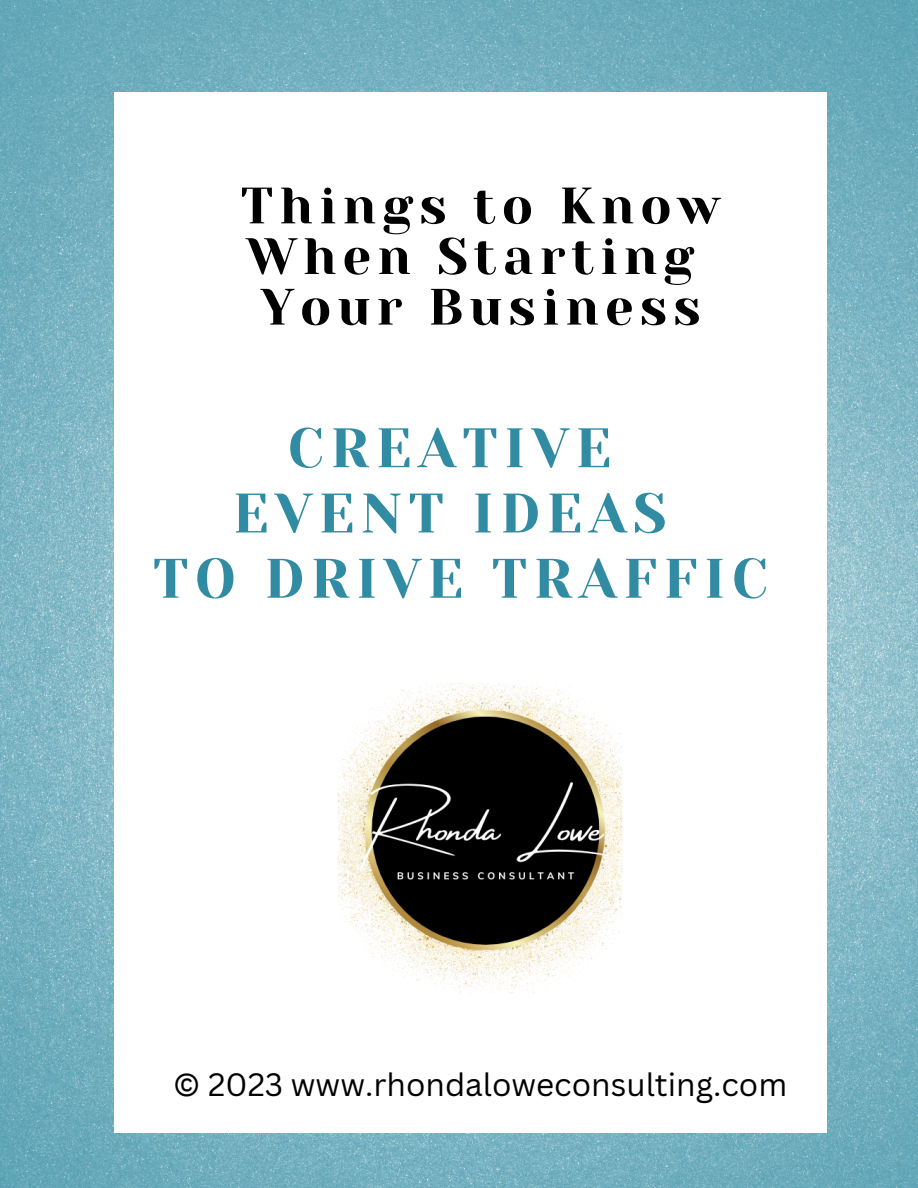
<style>
.page{position:relative;width:918px;height:1188px;background:#fff}
.page>*{position:absolute;margin:0;border:0;box-sizing:border-box;transform-origin:0 0}
.t1{font:55.5px/65.2px "Yeseva One";letter-spacing:.115em;color:#318ba2;text-align:center}
.t2{font:51px/50.7px "Yeseva One";letter-spacing:.115em;color:#000}
.t3{font:31.5px "Canva Sans";color:#000}
</style>
<div class="page">
<img style="left:0;top:0;width:918px;height:1188px">
<div style="left:114px;top:92px;width:712px;height:1040px;background:#fff"></div>
<img style="left:337px;top:683px;width:286px;height:311px">
<p class="t2" style="left:241px;top:181px;width:481px">Things to Know<br>When Starting<br>Your Business</p>
<p class="t1" style="left:153px;top:416px;width:616px">CREATIVE<br>EVENT IDEAS<br>TO DRIVE TRAFFIC</p>
<p class="t3" style="left:173px;top:1062px;width:615px">© 2023 www.rhondaloweconsulting.com</p>
</div>
